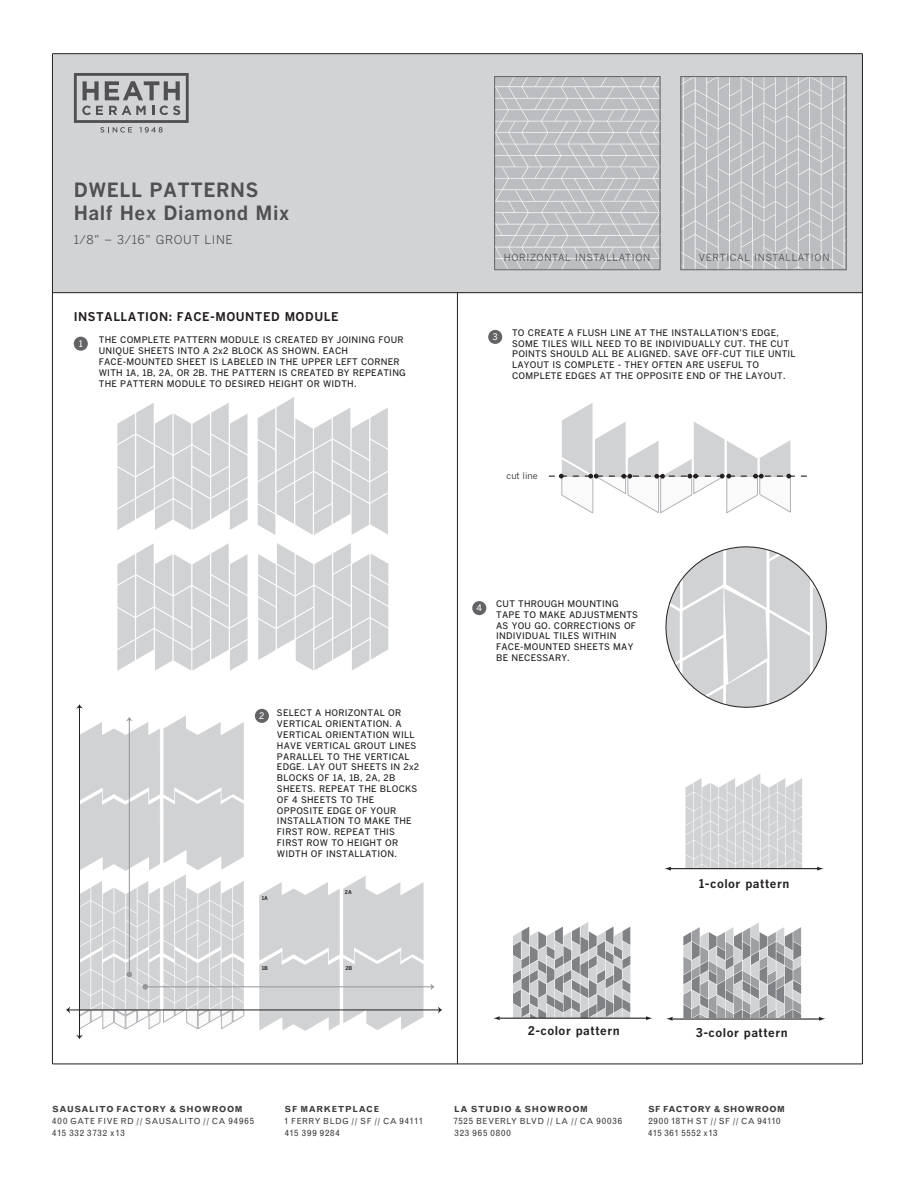
<style>
.page{position:relative;width:918px;height:1188px;background:#fff}
.page>*{position:absolute;margin:0;border:0;box-sizing:border-box;transform-origin:0 0}
.t1{font:700 19.5px/23.4px "Benton Gothic";letter-spacing:.025em;color:#505052}
.t2{font:700 12px "Benton Gothic";letter-spacing:.04em;color:#231f20}
.t3{font:12px "Benton Gothic";letter-spacing:.05em;color:#505052}
.t4{font:9.75px "Benton Gothic";letter-spacing:.075em;color:#4b4c4d}
.t5{font:9.15px "Grotesque";letter-spacing:.09em;color:#3e3e3f}
.t6{font:9.15px "Grotesque";letter-spacing:.05em;color:#3e3e3f}
.t7{font:9.15px "Grotesque";letter-spacing:.11em;color:#3e3e3f}
.t8{font:500 9px/10.8px "Benton Gothic";letter-spacing:.025em;color:#231f20}
.t9{font:9px "Benton Gothic";color:#231f20}
.t10{font:500 9px "Benton Gothic";color:#f6f8f8}
.t11{font:700 8.4px/12px "Grotesque";letter-spacing:.06em;color:#3e3e3f}
.t12{font:8.4px/12px "Grotesque";letter-spacing:.06em;color:#3e3e3f}
.t13{font:700 5.25px "Benton Gothic";color:#231f20}
.s1{font-weight:400;font-size:9.15px}
.s2{font-weight:400}
.s3{font-size:9.3px}
.s4{font-weight:700}
.s5{font-size:9.15px}
</style>
<div class="page">
<div style="left:52px;top:54px;width:810px;height:239px;background:#d1d3d5"></div>
<svg style="left:259px;top:876px;width:165px;height:155px"></svg>
<div style="left:74px;top:337px;width:14px;height:14px;background:#636366;border-radius:50%"></div>
<div style="left:255px;top:709px;width:14px;height:14px;background:#636366;border-radius:50%"></div>
<svg style="left:683px;top:922px;width:118px;height:96px;background:#b6b8ba"></svg>
<svg style="left:548px;top:403px;width:259px;height:111px"></svg>
<svg style="left:258px;top:543px;width:130px;height:127px"></svg>
<svg style="left:117px;top:543px;width:131px;height:128px"></svg>
<svg style="left:258px;top:397px;width:130px;height:138px"></svg>
<svg style="left:117px;top:403px;width:131px;height:127px"></svg>
<hr style="left:145px;top:986px;width:287px;height:1px;background:#939598">
<svg style="left:431px;top:984px;width:4px;height:6px"></svg>
<svg style="left:682px;top:78px;width:163px;height:190px"></svg>
<svg style="left:496px;top:78px;width:162px;height:190px"></svg>
<div style="left:494px;top:76px;width:166px;height:194px;border:1px solid #636366"></div>
<div style="left:680px;top:76px;width:167px;height:194px;border:1px solid #636366"></div>
<hr style="left:862px;top:54px;width:1px;height:1010px;background:#231f20">
<div style="left:472px;top:601px;width:14px;height:14px;background:#636366;border-radius:50%"></div>
<hr style="left:457px;top:293px;width:1px;height:771px;background:#231f20">
<svg style="left:817px;top:867px;width:7px;height:4px"></svg>
<hr style="left:52px;top:54px;width:1px;height:1010px;background:#231f20">
<svg style="left:513px;top:922px;width:117px;height:96px;background:#b8b9bb"></svg>
<svg style="left:685px;top:774px;width:117px;height:94px;background:#d9dadc"></svg>
<svg style="left:74px;top:73px;width:115px;height:60px"></svg>
<div style="left:488px;top:330px;width:14px;height:14px;background:#636366;border-radius:50%"></div>
<hr style="left:52px;top:1064px;width:810px;height:1px;background:#231f20">
<hr style="left:52px;top:53px;width:810px;height:1px;background:#231f20">
<hr style="left:52px;top:292px;width:810px;height:1px;background:#231f20">
<hr style="left:68px;top:1010px;width:372px;height:1px;background:#231f20">
<svg style="left:66px;top:1007px;width:4px;height:6px"></svg>
<svg style="left:438px;top:1007px;width:4px;height:6px"></svg>
<hr style="left:79px;top:707px;width:1px;height:330px;background:#231f20">
<svg style="left:76px;top:716px;width:169px;height:323px"></svg>
<svg style="left:76px;top:704px;width:7px;height:4px"></svg>
<svg style="left:665px;top:546px;width:162px;height:162px"></svg>
<svg style="left:664px;top:867px;width:7px;height:4px"></svg>
<hr style="left:670px;top:868px;width:149px;height:1px;background:#231f20">
<hr style="left:673px;top:1018px;width:149px;height:2px;background:#231f20">
<svg style="left:666px;top:1017px;width:7px;height:4px"></svg>
<svg style="left:819px;top:1017px;width:7px;height:4px"></svg>
<hr style="left:500px;top:1018px;width:149px;height:1px;background:#231f20">
<svg style="left:493px;top:1016px;width:7px;height:4px"></svg>
<svg style="left:646px;top:1016px;width:7px;height:4px"></svg>
<h1 class="t1" style="left:74px;top:178px;width:217px">DWELL PATTERNS<br>Half Hex Diamond Mix</h1>
<h2 class="t3" style="left:74px;top:232px;width:161px">1/8” − 3/16” GROUT LINE</h2>
<h2 class="t2" style="left:74px;top:309px;width:266px">INSTALLATION: FACE-MOUNTED MODULE</h2>
<p class="t10" style="left:79px;top:338px;width:6px">1</p>
<p class="t8" style="left:99px;top:334px;width:309px">THE COMPLETE PATTERN MODULE IS CREATED BY JOINING FOUR UNIQUE SHEETS INTO A 2x2 BLOCK AS SHOWN. EACH FACE-MOUNTED SHEET IS LABELED IN THE UPPER LEFT CORNER WITH 1A, 1B, 2A, OR 2B. THE PATTERN IS CREATED BY REPEATING THE PATTERN MODULE TO DESIRED HEIGHT OR WIDTH.</p>
<p class="t4" style="left:504px;top:252px;width:148px">HORIZONTAL INSTALLATION</p>
<p class="t4" style="left:699px;top:252px;width:132px">VERTICAL INSTALLATION</p>
<p class="t10" style="left:492px;top:332px;width:7px">3</p>
<p class="t8" style="left:512px;top:327px;width:285px">TO CREATE A FLUSH LINE AT THE INSTALLATION’S EDGE, SOME TILES WILL NEED TO BE INDIVIDUALLY CUT. THE CUT POINTS SHOULD ALL BE ALIGNED. SAVE OFF-CUT TILE UNTIL LAYOUT IS COMPLETE - THEY OFTEN ARE USEFUL TO COMPLETE EDGES AT THE OPPOSITE END OF THE LAYOUT.</p>
<p class="t9" style="left:507px;top:470px;width:32px">cut line</p>
<p class="t10" style="left:259px;top:710px;width:7px">2</p>
<p class="t8" style="left:277px;top:707px;width:144px">SELECT A HORIZONTAL OR<br>VERTICAL ORIENTATION. A<br>VERTICAL ORIENTATION WILL<br>HAVE VERTICAL GROUT LINES<br>PARALLEL TO THE VERTICAL<br>EDGE. LAY OUT SHEETS IN 2x2<br>BLOCKS OF 1A, 1B, 2A, 2B<br>SHEETS. REPEAT THE BLOCKS<br>OF 4 SHEETS TO THE<br>OPPOSITE EDGE OF YOUR<br>INSTALLATION TO MAKE THE<br>FIRST ROW. REPEAT THIS<br>FIRST ROW TO HEIGHT OR<br>WIDTH OF INSTALLATION.</p>
<p class="t13" style="left:262px;top:895px;width:8px">1A</p>
<p class="t13" style="left:345px;top:889px;width:8px">2A</p>
<p class="t13" style="left:262px;top:965px;width:8px">1B</p>
<p class="t13" style="left:345px;top:964px;width:8px">2B</p>
<p class="t11" style="left:52px;top:1103px;width:203px">SAUSALITO FACTORY &amp; SHOWROOM<br><span class="s1">400</span> <span class="s2">GATE FIVE RD // SAUSALITO // CA</span> <span class="s1">94965</span></p>
<p class="t5" style="left:52px;top:1127px;width:74px">415 332 3732 <span class="s3">x</span>13</p>
<p class="t12" style="left:284px;top:1103px;width:140px"><span class="s4">SF MARKETPLACE<br></span><span class="s5">1</span> FERRY BLDG // SF // CA <span class="s5">94111</span></p>
<p class="t5" style="left:285px;top:1127px;width:57px">415 399 9284</p>
<p class="t10" style="left:476px;top:603px;width:7px">4</p>
<p class="t8" style="left:496px;top:598px;width:143px">CUT THROUGH MOUNTING<br>TAPE TO MAKE ADJUSTMENTS<br>AS YOU GO. CORRECTIONS OF<br>INDIVIDUAL TILES WITHIN<br>FACE-MOUNTED SHEETS MAY<br>BE NECESSARY.</p>
<h2 class="t2" style="left:699px;top:876px;width:92px">1-color pattern</h2>
<h2 class="t2" style="left:528px;top:1023px;width:94px">2-color pattern</h2>
<h2 class="t2" style="left:696px;top:1025px;width:94px">3-color pattern</h2>
<p class="t12" style="left:453px;top:1103px;width:170px"><span class="s4">LA STUDIO &amp; SHOWROOM<br></span><span class="s5">7525</span> BEVERLY BLVD // LA // CA <span class="s5">90036</span></p>
<p class="t7" style="left:454px;top:1127px;width:58px">323 965 0800</p>
<p class="t11" style="left:648px;top:1103px;width:138px">SF FACTORY &amp; SHOWROOM<br><span class="s1">2900 18</span><span class="s2">TH ST // SF // CA</span> <span class="s1">94110</span></p>
<p class="t6" style="left:648px;top:1127px;width:71px">415 361 5552 x13</p>
</div>
